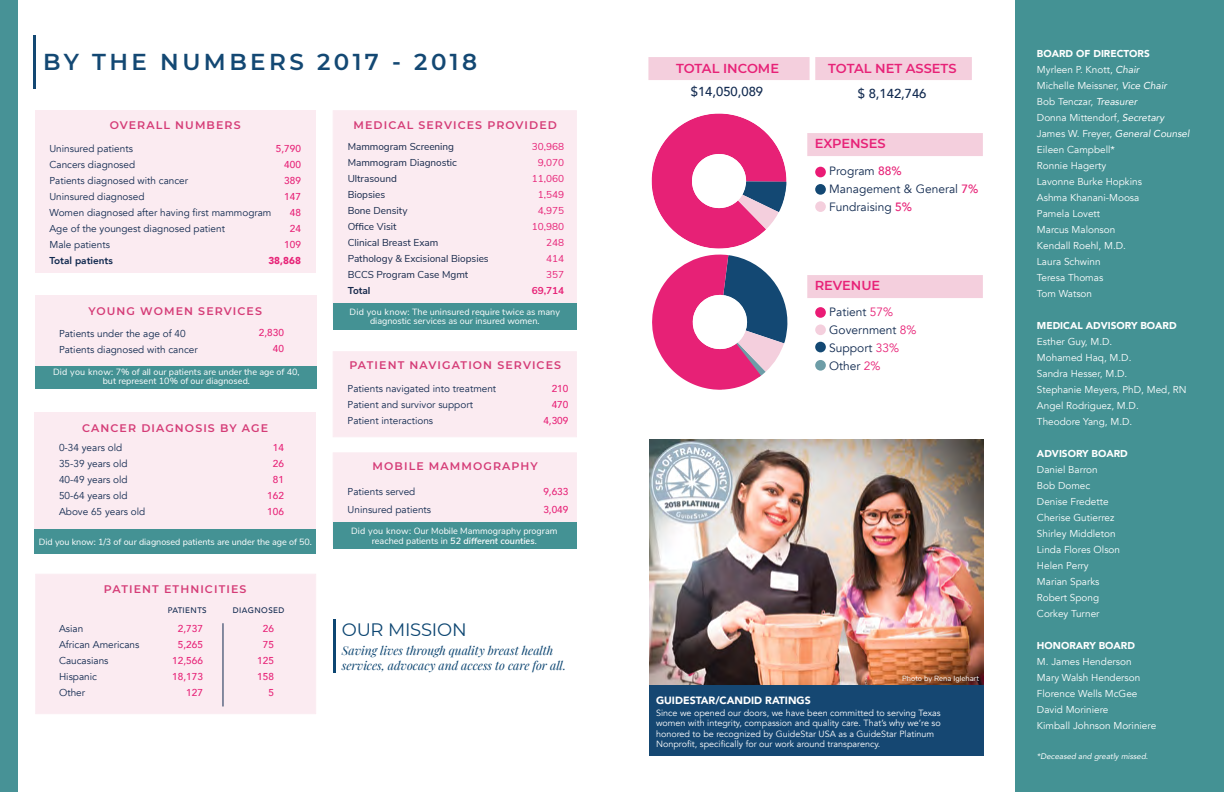
<style>
.page{position:relative;width:1224px;height:792px;background:#fff}
.page>*{position:absolute;margin:0;border:0;box-sizing:border-box;transform-origin:0 0}
.t1{font:600 23px "Montserrat";letter-spacing:.15em;color:#134873}
.t2{font:18px "Montserrat";letter-spacing:-.015em;color:#0d4672}
.t3{font:600 13px "Montserrat";color:#e72277}
.t4{font:500 13px "Avenir";color:#10294f}
.t5{font:12px/18px "Avenir";color:#10294f}
.t6{font:italic 12px/15px "Playfair Display";color:#0d4672}
.t7{font:600 11px "Montserrat";letter-spacing:.1em;color:#d53c77}
.t8{font:900 10.5px "Avenir";color:#fff}
.t9{font:10px/16px "Avenir";color:#fff}
.t10{font:10px/16px "Avenir";color:#10294f}
.t11{font:10px/16px "Nunito Sans";color:#16294b}
.t12{font:500 10px/16px "Avenir";color:#e72277;text-align:right}
.t13{font:900 10px "Avenir";color:#fff}
.t14{font:10px/16px "Nunito Sans";color:#e72277;text-align:right}
.t15{font:800 10px "Avenir";color:#10294f}
.t16{font:900 10px "Avenir";color:#e72277}
.t17{font:700 10px "Nunito Sans";color:#e72277}
.t18{font:700 10px "Nunito Sans";color:#16294b}
.t19{font:9px/9px "Nunito Sans";color:#fff;text-align:center}
.t20{font:9px/10.5px "Avenir";color:#fff}
.t21{font:italic 8px "Avenir";color:#fff}
.t22{font:500 8px "Avenir";letter-spacing:.05em;color:#10294f}
.t23{font:7.5px "Nunito Sans";color:#fff}
.s1{font-weight:600;font-style:italic}
.s2{font-weight:500;color:#e72176}
.s3{color:#e72176}
.s4{font-weight:900}
.s5{font-style:italic}
</style>
<div class="page">
<div style="left:333px;top:111px;width:244px;height:208px;background:#fbebf1"></div>
<div style="left:333px;top:352px;width:244px;height:85px;background:#fbebf1"></div>
<div style="left:333px;top:453px;width:244px;height:92px;background:#fbebf1"></div>
<div style="left:36px;top:111px;width:280px;height:162px;background:#fbebf1"></div>
<div style="left:35px;top:574px;width:281px;height:140px;background:#fbebf1"></div>
<div style="left:36px;top:295px;width:281px;height:93px;background:#fbebf1"></div>
<div style="left:35px;top:412px;width:281px;height:130px;background:#fbebf1"></div>
<hr style="left:223px;top:623px;width:1px;height:83px;background:#10294f">
<div style="left:0;top:0;width:18px;height:792px;background:#479296"></div>
<div style="left:333px;top:303px;width:244px;height:27px;background:#449294"></div>
<div style="left:333px;top:522px;width:244px;height:27px;background:#449294"></div>
<div style="left:35px;top:530px;width:281px;height:24px;background:#449294"></div>
<div style="left:36px;top:366px;width:281px;height:22px;background:#449294"></div>
<hr style="left:333px;top:619px;width:3px;height:54px;background:#0d4672">
<hr style="left:33px;top:35px;width:3px;height:54px;background:#134873">
<div style="left:1016px;top:0;width:208px;height:792px;background:#449294"></div>
<div style="left:815px;top:57px;width:157px;height:23px;background:#f4cfdd"></div>
<div style="left:648px;top:57px;width:162px;height:23px;background:#f4cfdd"></div>
<div style="left:807px;top:133px;width:176px;height:23px;background:#f4cfdd"></div>
<div style="left:815px;top:167px;width:11px;height:10px;background:#ea1b75;border-radius:50%"></div>
<div style="left:815px;top:184px;width:11px;height:11px;background:#134873;border-radius:50%"></div>
<div style="left:815px;top:201px;width:11px;height:11px;background:#f4cfdd;border-radius:50%"></div>
<div style="left:807px;top:275px;width:176px;height:23px;background:#f4cfdd"></div>
<div style="left:815px;top:307px;width:11px;height:11px;background:#ea1b75;border-radius:50%"></div>
<div style="left:815px;top:360px;width:11px;height:11px;background:#6d9da7;border-radius:50%"></div>
<div style="left:815px;top:324px;width:11px;height:11px;background:#f4cfdd;border-radius:50%"></div>
<div style="left:815px;top:342px;width:11px;height:10px;background:#134873;border-radius:50%"></div>
<svg style="left:651px;top:113px;width:137px;height:277px"></svg>
<img style="left:649px;top:439px;width:335px;height:246px">
<div style="left:649px;top:685px;width:335px;height:71px;background:#154772"></div>
<h1 class="t1" style="left:43px;top:45px;width:435px">BY THE NUMBERS 2017 - 2018</h1>
<p class="t7" style="left:110px;top:117px;width:132px">OVERALL NUMBERS</p>
<p class="t10" style="left:49px;top:141px;width:224px">Uninsured patients<br>Cancers diagnosed<br>Patients diagnosed with cancer<br>Uninsured diagnosed<br>Women diagnosed after having first mammogram<br>Age of the youngest diagnosed patient<br>Male patients</p>
<p class="t15" style="left:49px;top:253px;width:65px">Total patients</p>
<p class="t12" style="left:276px;top:140px;width:27px">5,790<br>400<br>389<br>147<br>48<br>24<br>109</p>
<p class="t16" style="left:268px;top:252px;width:34px">38,868</p>
<p class="t7" style="left:88px;top:303px;width:175px">YOUNG WOMEN SERVICES</p>
<p class="t10" style="left:59px;top:325px;width:140px">Patients under the age of 40<br>Patients diagnosed with cancer</p>
<p class="t12" style="left:259px;top:324px;width:27px">2,830<br>40</p>
<p class="t19" style="left:53px;top:367px;width:248px">Did you know: 7% of all our patients are under the age of 40, but represent 10% of our diagnosed.</p>
<p class="t7" style="left:82px;top:420px;width:187px">CANCER DIAGNOSIS BY AGE</p>
<p class="t10" style="left:59px;top:440px;width:88px">0-34 years old<br>35-39 years old<br>40-49 years old<br>50-64 years old<br>Above 65 years old</p>
<p class="t12" style="left:267px;top:439px;width:18px;text-align:center">14<br>26<br>81<br>162<br>106</p>
<p class="t19" style="left:39px;top:537px;width:275px">Did you know: 1/3 of our diagnosed patients are under the age of 50.</p>
<p class="t7" style="left:104px;top:582px;width:144px">PATIENT ETHNICITIES</p>
<p class="t10" style="left:59px;top:621px;width:82px">Asian<br>African Americans<br>Caucasians<br>Hispanic<br>Other</p>
<p class="t22" style="left:168px;top:604px;width:40px">PATIENTS</p>
<p class="t22" style="left:233px;top:604px;width:53px">DIAGNOSED</p>
<p class="t12" style="left:172px;top:620px;width:32px">2,737<br>5,265<br>12,566<br>18,173<br>127</p>
<p class="t12" style="left:257px;top:620px;width:18px">26<br>75<br>125<br>158<br>5</p>
<p class="t7" style="left:354px;top:117px;width:205px">MEDICAL SERVICES PROVIDED</p>
<p class="t11" style="left:348px;top:138px;width:143px">Mammogram Screening<br>Mammogram Diagnostic<br>Ultrasound<br>Biopsies<br>Bone Density<br>Office Visit<br>Clinical Breast Exam<br>Pathology &amp; Excisional Biopsies<br>BCCS Program Case Mgmt</p>
<p class="t18" style="left:348px;top:283px;width:24px">Total</p>
<p class="t14" style="left:532px;top:138px;width:34px">30,968<br>9,070<br>11,060<br>1,549<br>4,975<br>10,980<br>248<br>414<br>357</p>
<p class="t17" style="left:532px;top:283px;width:34px">69,714</p>
<p class="t19" style="left:350px;top:306px;width:212px">Did you know: The uninsured require twice as many diagnostic services as our insured women.</p>
<p class="t7" style="left:349px;top:357px;width:213px">PATIENT NAVIGATION SERVICES</p>
<p class="t10" style="left:348px;top:380px;width:150px">Patients navigated into treatment<br>Patient and survivor support<br>Patient interactions</p>
<p class="t12" style="left:543px;top:380px;width:27px">210<br>470<br>4,309</p>
<p class="t7" style="left:373px;top:458px;width:167px">MOBILE MAMMOGRAPHY</p>
<p class="t10" style="left:348px;top:482px;width:85px;line-height:18px">Patients served<br>Uninsured patients</p>
<p class="t12" style="left:543px;top:482px;width:27px;line-height:18px;text-align:left">9,633<br>3,049</p>
<p class="t19" style="left:351px;top:524px;width:208px;line-height:10.8px">Did you know: Our Mobile Mammography program reached patients in <span class="s1">52 different counties</span>.</p>
<h2 class="t2" style="left:342px;top:617px;width:126px">OUR MISSION</h2>
<p class="t6" style="left:342px;top:642px;width:226px">Saving lives through quality breast health services, advocacy and access to care for all.</p>
<h3 class="t3" style="left:676px;top:59px;width:104px">TOTAL INCOME</h3>
<h3 class="t3" style="left:828px;top:59px;width:130px">TOTAL NET ASSETS</h3>
<h3 class="t4" style="left:691px;top:80px;width:74px">$14,050,089</h3>
<h3 class="t4" style="left:858px;top:82px;width:70px">$ 8,142,746</h3>
<h3 class="t3" style="left:815px;top:134px;width:72px">EXPENSES</h3>
<p class="t5" style="left:829px;top:162px;width:151px">Program <span class="s2">88%<br></span>Management &amp; General <span class="s2">7%<br></span>Fundraising <span class="s2">5%</span></p>
<h3 class="t3" style="left:815px;top:277px;width:67px">REVENUE</h3>
<p class="t5" style="left:829px;top:303px;width:89px">Patient <span class="s3">57%<br></span>Government <span class="s3">8%<br></span>Support <span class="s3">33%<br></span>Other <span class="s3">2%</span></p>
<p class="t23" style="left:902px;top:673px;width:79px">Photo by Rena Iglehart</p>
<p class="t8" style="left:656px;top:691px;width:156px">GUIDESTAR/CANDID RATINGS</p>
<p class="t20" style="left:656px;top:708px;width:286px">Since we opened our doors, we have been committed to serving Texas women with integrity, compassion and quality care. That’s why we’re so honored to be recognized by GuideStar USA as a GuideStar Platinum Nonprofit, specifically for our work around transparency.</p>
<p class="t9" style="left:1037px;top:45px;width:154px"><span class="s4">BOARD OF DIRECTORS<br></span>Myrleen P. Knott, <span class="s5">Chair<br></span>Michelle Meissner, <span class="s5">Vice Chair<br></span>Bob Tenczar, <span class="s5">Treasurer<br></span>Donna Mittendorf, <span class="s5">Secretary<br></span>James W. Freyer, <span class="s5">General Counsel<br></span>Eileen Campbell*<br>Ronnie Hagerty<br>Lavonne Burke Hopkins<br>Ashma Khanani-Moosa<br>Pamela Lovett<br>Marcus Malonson<br>Kendall Roehl, M.D.<br>Laura Schwinn<br>Teresa Thomas<br>Tom Watson</p>
<p class="t13" style="left:1037px;top:316px;width:141px">MEDICAL ADVISORY BOARD</p>
<p class="t9" style="left:1037px;top:333px;width:151px">Esther Guy, M.D.<br>Mohamed Haq, M.D.<br>Sandra Hesser, M.D.<br>Stephanie Meyers, PhD, Med, RN<br>Angel Rodriguez, M.D.<br>Theodore Yang, M.D.</p>
<p class="t13" style="left:1037px;top:444px;width:92px">ADVISORY BOARD</p>
<p class="t9" style="left:1037px;top:461px;width:85px">Daniel Barron<br>Bob Domec<br>Denise Fredette<br>Cherise Gutierrez<br>Shirley Middleton<br>Linda Flores Olson<br>Helen Perry<br>Marian Sparks<br>Robert Spong<br>Corkey Turner</p>
<p class="t13" style="left:1037px;top:636px;width:100px">HONORARY BOARD</p>
<p class="t9" style="left:1037px;top:653px;width:121px">M. James Henderson<br>Mary Walsh Henderson<br>Florence Wells McGee<br>David Moriniere<br>Kimball Johnson Moriniere</p>
<p class="t21" style="left:1037px;top:751px;width:113px">*Deceased and greatly missed.</p>
</div>
